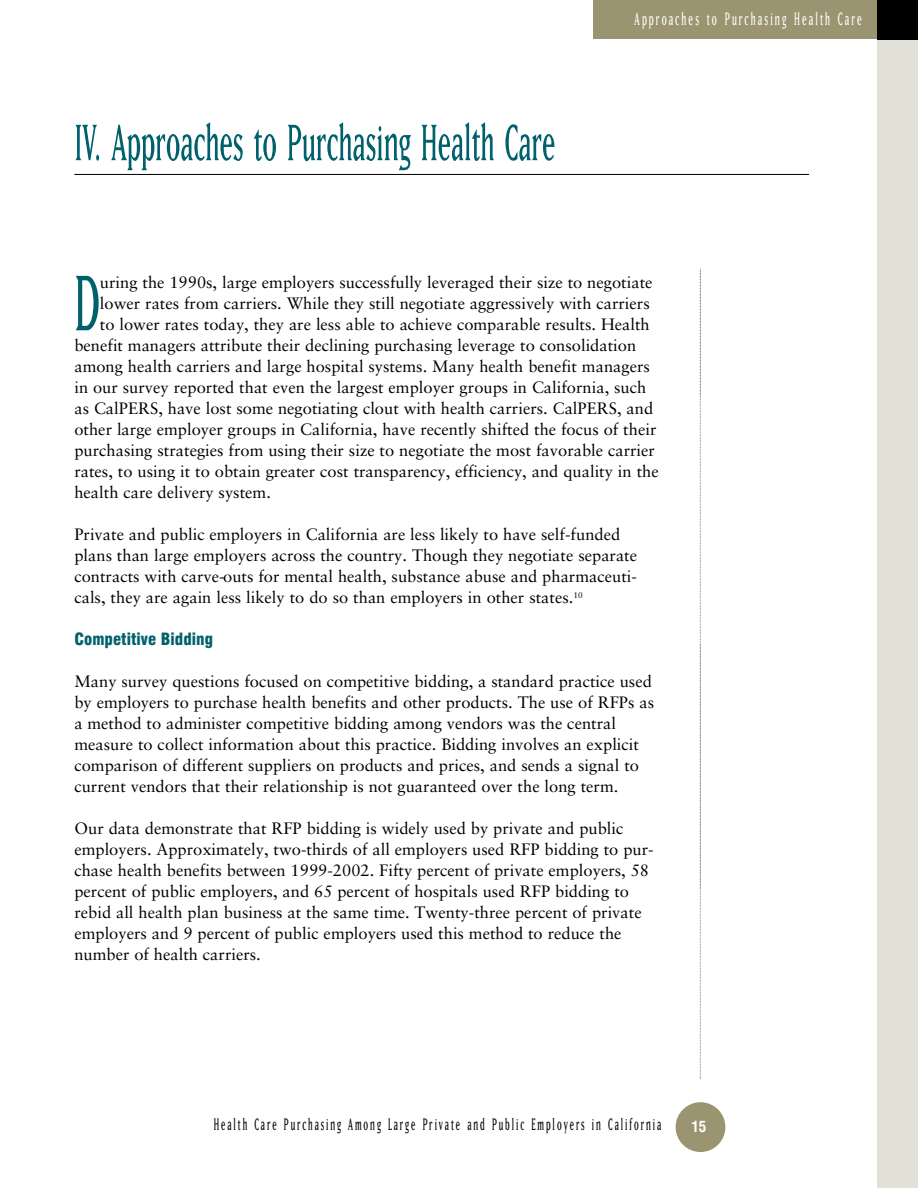
<style>
.page{position:relative;width:918px;height:1188px;background:#fff}
.page>*{position:absolute;margin:0;border:0;box-sizing:border-box;transform-origin:0 0}
.t1{font:92.25px "Matrix Narrow";color:#00616d}
.t2{font:60px "Matrix Narrow";color:#00616d}
.t3{font:21px "Matrix Narrow";letter-spacing:.095em;color:#fff}
.t4{font:19.5px "Matrix Narrow";letter-spacing:.1em;color:#000}
.t5{font:16.5px/21px "Sabon";color:#000}
.t6{font:900 condensed 16.5px "Swiss 721 BT";color:#00616d}
.t7{font:700 condensed 15px "Swiss 721 BT";color:#fff}
</style>
<div class="page">
<div style="left:593px;top:0;width:325px;height:39px;background:#9a9570"></div>
<div style="left:877px;top:0;width:41px;height:1188px;background:#e2e1d7"></div>
<div style="left:877px;top:0;width:41px;height:39px;background:#000"></div>
<svg style="left:700px;top:269px;width:1px;height:810px"></svg>
<svg style="left:676px;top:1102px;width:49px;height:50px"></svg>
<hr style="left:74px;top:174px;width:735px;height:1px;background:#000">
<h2 class="t2" style="left:74px;top:120px;width:482px">IV. Approaches to Purchasing Health Care</h2>
<p class="t3" style="left:635px;top:11px;width:229px">Approaches to Purchasing Health Care</p>
<h1 class="t1" style="left:74px;top:269px;width:27px">D</h1>
<p class="t5" style="left:100px;top:273px;width:554px">uring the 1990s, large employers successfully leveraged their size to negotiate</p>
<p class="t5" style="left:100px;top:294px;width:551px">lower rates from carriers. While they still negotiate aggressively with carriers</p>
<p class="t5" style="left:100px;top:315px;width:551px">to lower rates today, they are less able to achieve comparable results. Health</p>
<p class="t5" style="left:74px;top:336px;width:563px">benefit managers attribute their declining purchasing leverage to consolidation</p>
<p class="t5" style="left:74px;top:357px;width:577px">among health carriers and large hospital systems. Many health benefit managers</p>
<p class="t5" style="left:74px;top:378px;width:573px">in our survey reported that even the largest employer groups in California, such</p>
<p class="t5" style="left:74px;top:399px;width:580px">as CalPERS, have lost some negotiating clout with health carriers. CalPERS, and</p>
<p class="t5" style="left:74px;top:420px;width:584px">other large employer groups in California, have recently shifted the focus of their</p>
<p class="t5" style="left:74px;top:441px;width:582px">purchasing strategies from using their size to negotiate the most favorable carrier</p>
<p class="t5" style="left:74px;top:462px;width:586px">rates, to using it to obtain greater cost transparency, efficiency, and quality in the</p>
<p class="t5" style="left:74px;top:483px;width:198px">health care delivery system.</p>
<p class="t5" style="left:74px;top:525px;width:564px">Private and public employers in California are less likely to have self-funded plans than large employers across the country. Though they negotiate separate contracts with carve-outs for mental health, substance abuse and pharmaceuti&shy;cals, they are again less likely to do so than employers in other states.<sup>10</sup></p>
<p class="t6" style="left:74px;top:633px;width:140px">Competitive Bidding</p>
<p class="t5" style="left:74px;top:672px;width:581px">Many survey questions focused on competitive bidding, a standard practice used by employers to purchase health benefits and other products. The use of RFPs as a method to administer competitive bidding among vendors was the central measure to collect information about this practice. Bidding involves an explicit comparison of different suppliers on products and prices, and sends a signal to current vendors that their relationship is not guaranteed over the long term.</p>
<p class="t5" style="left:74px;top:819px;width:581px">Our data demonstrate that RFP bidding is widely used by private and public employers. Approximately, two-thirds of all employers used RFP bidding to pur&shy;chase health benefits between 1999-2002. Fifty percent of private employers, 58 percent of public employers, and 65 percent of hospitals used RFP bidding to rebid all health plan business at the same time. Twenty-three percent of private employers and 9 percent of public employers used this method to reduce the number of health carriers.</p>
<p class="t4" style="left:214px;top:1117px;width:449px">Health Care Purchasing Among Large Private and Public Employers in California</p>
<p class="t7" style="left:691px;top:1121px;width:16px">15</p>
</div>
